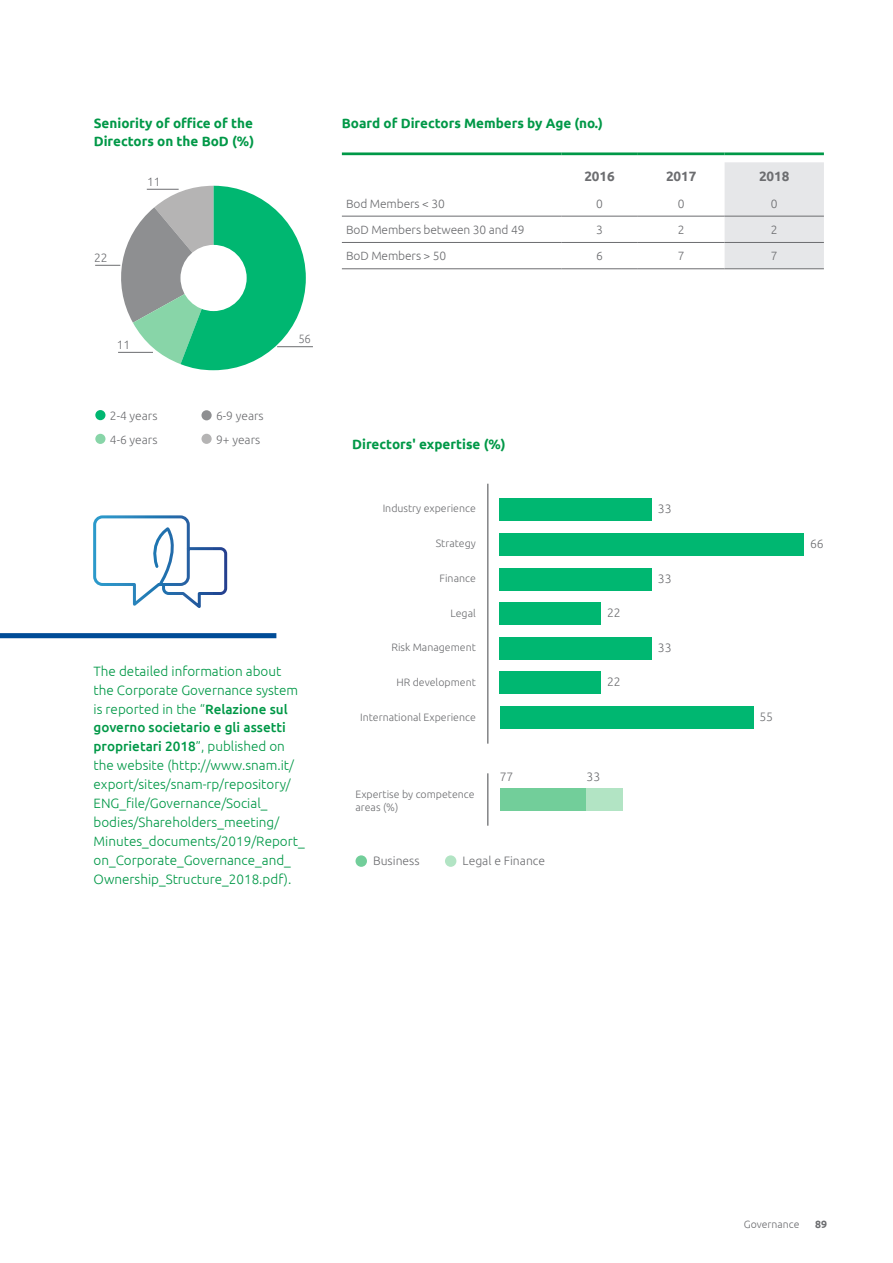
<style>
.page{position:relative;width:893px;height:1263px;background:#fff}
.page>*{position:absolute;margin:0;border:0;box-sizing:border-box;transform-origin:0 0}
.t1{font:300 13.5px/18.9px "Ubuntu";color:#009847}
.t2{font:700 13.5px/18.9px "Ubuntu";color:#009847}
.t3{font:700 13.5px "Ubuntu";letter-spacing:-.01em;color:#6c6d70}
.t4{font:300 12.15px "Ubuntu";color:#6c6d70}
.t5{font:300 12px/23.5px "Ubuntu";letter-spacing:-.01em;color:#6c6d70}
.t6{font:300 12px "Ubuntu";letter-spacing:-.01em;color:#6c6d70;scale:.94 1}
.t7{font:300 10.65px/12.8px "Ubuntu";color:#6c6d70}
.t8{font:300 10.5px "Ubuntu";color:#6c6d70}
.t9{font:700 10.5px "Ubuntu";color:#6c6d70}
.s1{font-weight:500}
</style>
<div class="page">
<div style="left:0;top:633px;width:276px;height:5px;background:#004c97"></div>
<svg style="left:93px;top:515px;width:135px;height:93px"></svg>
<hr style="left:487px;top:484px;width:1px;height:260px;background:#6c6d70">
<hr style="left:487px;top:773px;width:1px;height:53px;background:#6c6d70">
<div style="left:500px;top:706px;width:253px;height:23px;background:#00b771"></div>
<div style="left:500px;top:671px;width:101px;height:23px;background:#00b771"></div>
<div style="left:500px;top:637px;width:152px;height:23px;background:#00b771"></div>
<div style="left:500px;top:602px;width:101px;height:23px;background:#00b771"></div>
<div style="left:500px;top:568px;width:152px;height:22px;background:#00b771"></div>
<div style="left:500px;top:533px;width:304px;height:23px;background:#00b771"></div>
<div style="left:500px;top:498px;width:152px;height:23px;background:#00b771"></div>
<div style="left:500px;top:788px;width:86px;height:23px;background:#72ce9a"></div>
<div style="left:586px;top:788px;width:37px;height:23px;background:#b2e4c4"></div>
<div style="left:356px;top:855px;width:11px;height:12px;background:#72ce9a;border-radius:50%"></div>
<div style="left:445px;top:855px;width:11px;height:12px;background:#b2e4c4;border-radius:50%"></div>
<div style="left:201px;top:410px;width:11px;height:10px;background:#8e8f91;border-radius:50%"></div>
<div style="left:201px;top:434px;width:11px;height:10px;background:#b5b4b4;border-radius:50%"></div>
<div style="left:95px;top:410px;width:10px;height:10px;background:#00b771;border-radius:50%"></div>
<div style="left:95px;top:434px;width:10px;height:10px;background:#88d5a8;border-radius:50%"></div>
<hr style="left:277px;top:346px;width:36px;height:1px;background:#6c6d70">
<svg style="left:95px;top:186px;width:211px;height:184px"></svg>
<div style="left:725px;top:162px;width:99px;height:106px;background:#e6e7e9"></div>
<hr style="left:342px;top:152px;width:219px;height:3px;background:#009847">
<hr style="left:561px;top:152px;width:77px;height:3px;background:#009847">
<hr style="left:638px;top:152px;width:87px;height:3px;background:#009847">
<hr style="left:725px;top:152px;width:99px;height:3px;background:#009847">
<hr style="left:342px;top:216px;width:219px;height:1px;background:#6c6d70">
<hr style="left:561px;top:216px;width:77px;height:1px;background:#6c6d70">
<hr style="left:638px;top:216px;width:87px;height:1px;background:#6c6d70">
<hr style="left:725px;top:216px;width:99px;height:1px;background:#6c6d70">
<hr style="left:342px;top:242px;width:219px;height:1px;background:#6c6d70">
<hr style="left:561px;top:242px;width:77px;height:1px;background:#6c6d70">
<hr style="left:638px;top:242px;width:87px;height:1px;background:#6c6d70">
<hr style="left:725px;top:242px;width:99px;height:1px;background:#6c6d70">
<hr style="left:342px;top:268px;width:219px;height:1px;background:#6c6d70">
<hr style="left:561px;top:268px;width:77px;height:1px;background:#6c6d70">
<hr style="left:638px;top:268px;width:87px;height:1px;background:#6c6d70">
<hr style="left:725px;top:268px;width:99px;height:1px;background:#6c6d70">
<p class="t2" style="left:94px;top:113px;width:162px">Seniority of office of the<br>Directors on the BoD (%)</p>
<p class="t5" style="left:94px;top:247px;width:15px">22</p>
<p class="t5" style="left:147px;top:171px;width:15px">11</p>
<p class="t5" style="left:117px;top:334px;width:15px">11</p>
<p class="t5" style="left:110px;top:405px;width:49px;line-height:24px">2-4 years<br>4-6 years</p>
<p class="t5" style="left:216px;top:406px;width:49px">6-9 years<br>9+ years</p>
<p class="t6" style="left:298px;top:331px;width:15px">56</p>
<p class="t1" style="left:94px;top:661px;width:213px">The detailed information about the Corporate Governance system is reported in the “<span class="s1">Relazione sul governo societario e gli assetti proprietari 2018</span>”, published on the website (http://www.snam.it/ export/sites/snam-rp/repository/ ENG_file/Governance/Social_ bodies/Shareholders_meeting/ Minutes_documents/2019/Report_ on_Corporate_Governance_and_ Ownership_Structure_2018.pdf).</p>
<p class="t2" style="left:342px;top:113px;width:263px">Board of Directors Members by Age (no.)</p>
<p class="t3" style="left:584px;top:168px;width:32px">2016</p>
<p class="t3" style="left:666px;top:168px;width:32px">2017</p>
<p class="t3" style="left:759px;top:168px;width:32px">2018</p>
<p class="t5" style="left:346px;top:191px;width:100px">Bod Members &lt; 30</p>
<p class="t5" style="left:596px;top:191px;width:8px">0</p>
<p class="t5" style="left:678px;top:191px;width:8px">0</p>
<p class="t5" style="left:771px;top:191px;width:8px">0</p>
<p class="t5" style="left:346px;top:218px;width:180px">BoD Members between 30 and 49</p>
<p class="t5" style="left:596px;top:218px;width:8px">3</p>
<p class="t5" style="left:678px;top:218px;width:8px">2</p>
<p class="t5" style="left:771px;top:218px;width:8px">2</p>
<p class="t5" style="left:346px;top:244px;width:102px">BoD Members &gt; 50</p>
<p class="t5" style="left:596px;top:244px;width:8px">6</p>
<p class="t5" style="left:678px;top:244px;width:8px">7</p>
<p class="t5" style="left:771px;top:244px;width:8px">7</p>
<p class="t2" style="left:352px;top:434px;width:155px">Directors' expertise (%)</p>
<p class="t7" style="left:383px;top:503px;width:95px">Industry experience</p>
<p class="t7" style="left:436px;top:538px;width:42px">Strategy</p>
<p class="t7" style="left:440px;top:573px;width:38px">Finance</p>
<p class="t7" style="left:450px;top:607px;width:27px">Legal</p>
<p class="t7" style="left:391px;top:642px;width:86px">Risk Management</p>
<p class="t7" style="left:396px;top:677px;width:81px">HR development</p>
<p class="t7" style="left:360px;top:712px;width:117px">International Experience</p>
<p class="t4" style="left:607px;top:605px;width:15px">22</p>
<p class="t4" style="left:607px;top:674px;width:15px">22</p>
<p class="t7" style="left:355px;top:789px;width:121px">Expertise by competence areas (%)</p>
<p class="t4" style="left:500px;top:769px;width:15px">77</p>
<p class="t4" style="left:586px;top:769px;width:15px">33</p>
<p class="t4" style="left:373px;top:853px;width:48px">Business</p>
<p class="t4" style="left:463px;top:853px;width:84px">Legal e Finance</p>
<p class="t4" style="left:658px;top:501px;width:15px">33</p>
<p class="t4" style="left:658px;top:570px;width:15px">33</p>
<p class="t4" style="left:658px;top:640px;width:15px">33</p>
<p class="t4" style="left:810px;top:536px;width:15px">66</p>
<p class="t4" style="left:759px;top:709px;width:15px">55</p>
<p class="t8" style="left:744px;top:1218px;width:57px">Governance</p>
<p class="t9" style="left:815px;top:1217px;width:13px">89</p>
</div>
